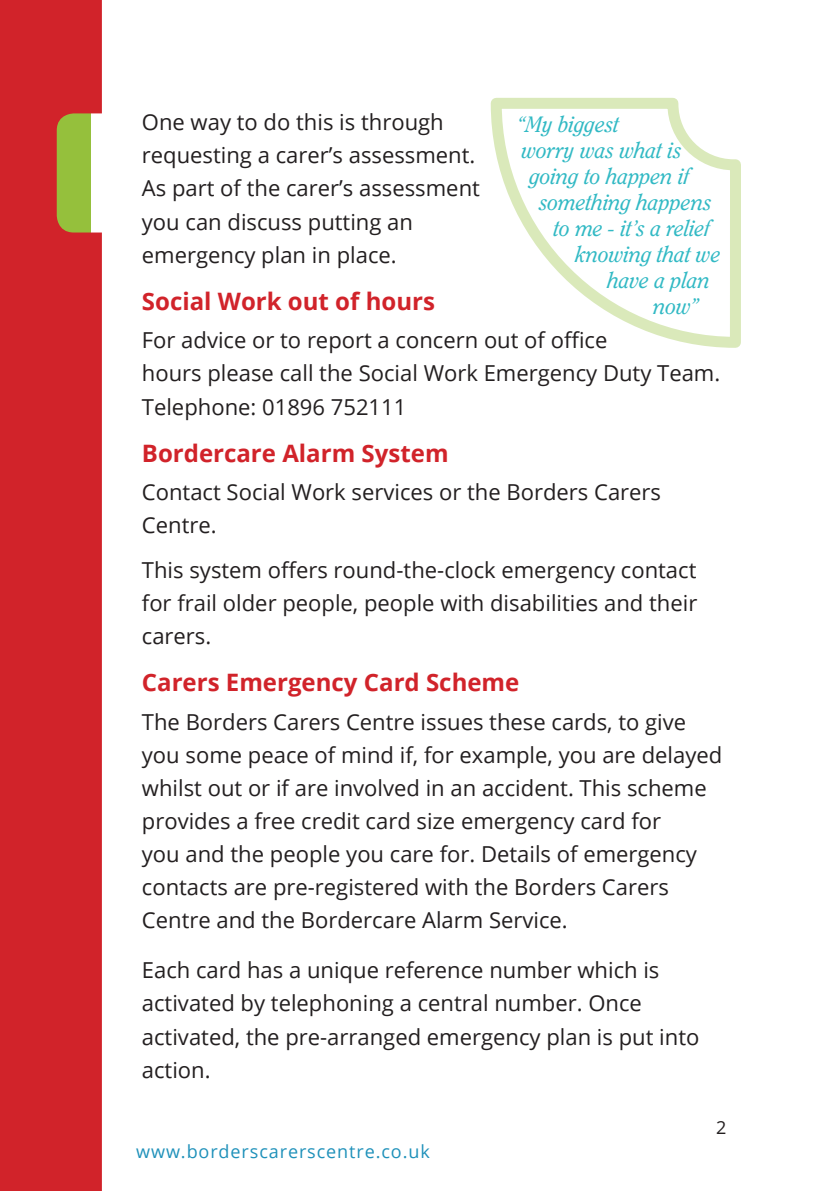
<style>
.page{position:relative;width:840px;height:1191px;background:#fff}
.page>*{position:absolute;margin:0;border:0;box-sizing:border-box;transform-origin:0 0}
.t1{font:700 24px "Open Sans";color:#d1232a}
.t2{font:22px/33px "Open Sans";color:#231f20}
.t3{font:italic 22px "Clearface IT Cby BT";letter-spacing:-.005em;color:#31b9c4}
.t4{font:18px "Open Sans";letter-spacing:.05em;color:#1f91ba}
.t5{font:18px "Open Sans";color:#231f20}
</style>
<div class="page">
<div style="left:0;top:0;width:102px;height:1191px;background:#d1232a"></div>
<svg style="left:490px;top:97px;width:251px;height:251px"></svg>
<p class="t2" style="left:142px;top:105px;width:339px">One way to do this is through requesting a carer’s assessment.<br>As part of the carer’s assessment you can discuss putting an emergency plan in place.</p>
<p class="t1" style="left:142px;top:284px;width:294px">Social Work out of hours</p>
<p class="t2" style="left:142px;top:323px;width:579px">For advice or to report a concern out of office<br>hours please call the Social Work Emergency Duty Team.<br>Telephone: 01896 752111</p>
<p class="t1" style="left:142px;top:436px;width:308px">Bordercare Alarm System</p>
<p class="t2" style="left:142px;top:475px;width:520px">Contact Social Work services or the Borders Carers<br>Centre.</p>
<p class="t2" style="left:142px;top:553px;width:556px;text-align:justify">This system offers round-the-clock emergency contact for frail older people, people with disabilities and their carers.</p>
<p class="t1" style="left:142px;top:665px;width:379px">Carers Emergency Card Scheme</p>
<p class="t2" style="left:142px;top:705px;width:581px">The Borders Carers Centre issues these cards, to give you some peace of mind if, for example, you are delayed whilst out or if are involved in an accident. This scheme provides a free credit card size emergency card for<br>you and the people you care for. Details of emergency contacts are pre-registered with the Borders Carers Centre and the Bordercare Alarm Service.</p>
<p class="t2" style="left:142px;top:953px;width:558px">Each card has a unique reference number which is activated by telephoning a central number. Once activated, the pre-arranged emergency plan is put into action.</p>
<p class="t3" style="left:517px;top:111px;width:103px">“My biggest</p>
<p class="t3" style="left:521px;top:137px;width:162px">worry was what is</p>
<p class="t3" style="left:529px;top:163px;width:162px">going to happen if</p>
<p class="t3" style="left:539px;top:189px;width:174px">something happens</p>
<p class="t3" style="left:553px;top:215px;width:158px">to me - it’s a relief</p>
<p class="t3" style="left:575px;top:241px;width:146px">knowing that we</p>
<p class="t3" style="left:607px;top:267px;width:104px">have a plan</p>
<p class="t3" style="left:653px;top:293px;width:47px">now”</p>
<p class="t4" style="left:136px;top:1139px;width:295px">www.borderscarerscentre.co.uk</p>
<p class="t5" style="left:715px;top:1115px;width:12px">2</p>
</div>
